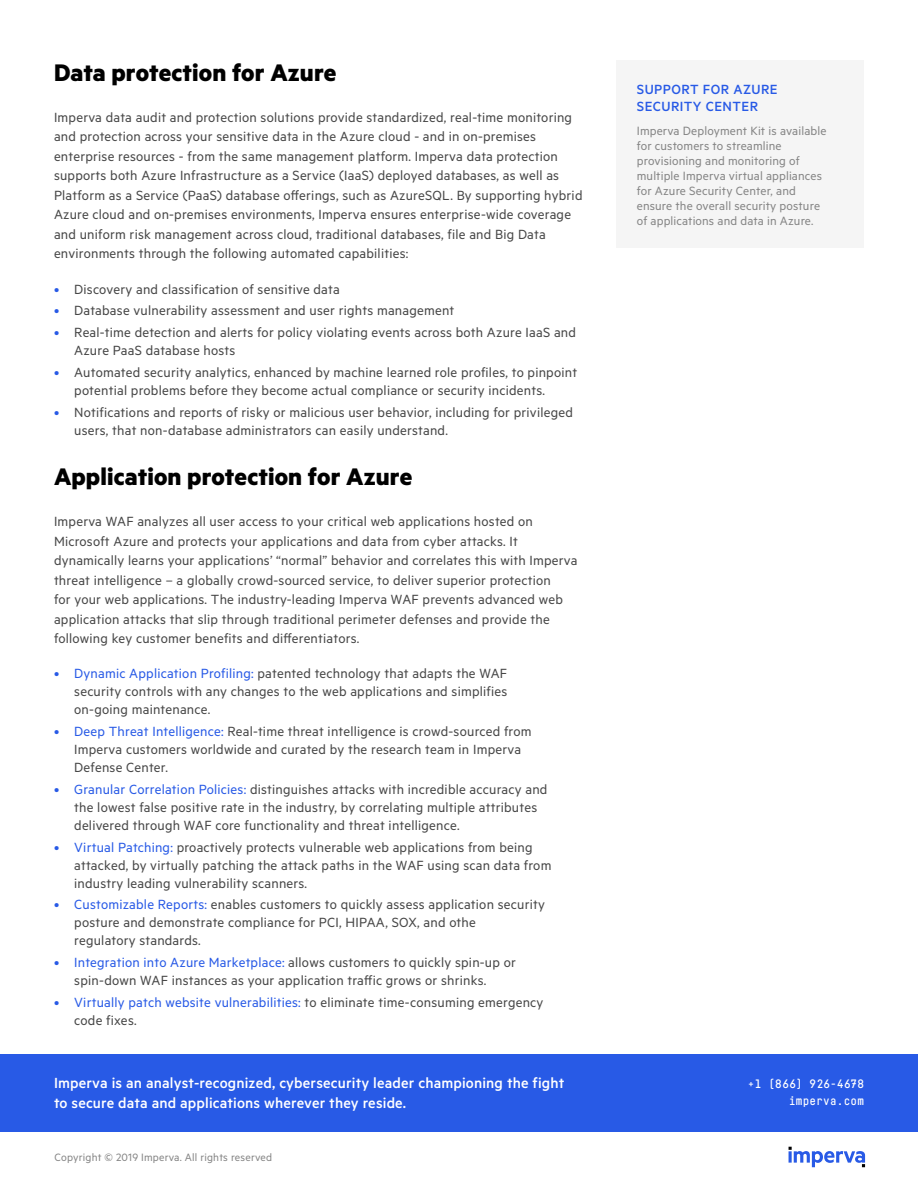
<style>
.page{position:relative;width:918px;height:1188px;background:#fff}
.page>*{position:absolute;margin:0;border:0;box-sizing:border-box;transform-origin:0 0}
.t1{font:700 27px "Metric";letter-spacing:.005em;color:#000}
.t2{font:500 16.5px/19.5px "Metric";letter-spacing:.01em;color:#fff}
.t3{font:15px/18px "Metric";letter-spacing:.015em;color:#474747}
.t4{font:500 15px/16.5px "Metric";letter-spacing:.03em;color:#285ae6}
.t5{font:13.5px/15px "Metric";letter-spacing:.01em;color:#858585}
.t6{font:12px "Metric";letter-spacing:.015em;color:#858585}
.t7{font:500 12px/16.8px "Fabrikat Mono";letter-spacing:.02em;color:#fff;text-align:right}
.s1{color:#285ae6}
</style>
<div class="page">
<div style="left:0;top:1054px;width:918px;height:78px;background:#285ae6"></div>
<svg style="left:789px;top:1147px;width:76px;height:20px"></svg>
<div style="left:616px;top:60px;width:248px;height:188px;background:#f5f5f5"></div>
<h1 class="t1" style="left:54px;top:56px;width:284px">Data protection for Azure</h1>
<p class="t3" style="left:54px;top:107px;width:530px;line-height:19.5px">Imperva data audit and protection solutions provide standardized, real-time monitoring and protection across your sensitive data in the Azure cloud - and in on-premises enterprise resources - from the same management platform. Imperva data protection supports both Azure Infrastructure as a Service (IaaS) deployed databases, as well as Platform as a Service (PaaS) database offerings, such as AzureSQL. By supporting hybrid Azure cloud and on-premises environments, Imperva ensures enterprise-wide coverage and uniform risk management across cloud, traditional databases, file and Big Data environments through the following automated capabilities:</p>
<p class="t3" style="left:54px;top:279px;width:287px"><span class="s1">•</span> Discovery and classification of sensitive data</p>
<p class="t3" style="left:54px;top:301px;width:402px"><span class="s1">•</span> Database vulnerability assessment and user rights management</p>
<p class="t3" style="left:74px;top:323px;width:503px;text-indent:-20px"><span class="s1">•</span> Real-time detection and alerts for policy violating events across both Azure IaaS and<br>Azure PaaS database hosts</p>
<p class="t3" style="left:74px;top:363px;width:504px;text-indent:-20px"><span class="s1">•</span> Automated security analytics, enhanced by machine learned role profiles, to pinpoint potential problems before they become actual compliance or security incidents.</p>
<p class="t3" style="left:74px;top:403px;width:500px;text-indent:-20px"><span class="s1">•</span> Notifications and reports of risky or malicious user behavior, including for privileged users, that non-database administrators can easily understand.</p>
<h1 class="t1" style="left:54px;top:460px;width:360px">Application protection for Azure</h1>
<p class="t3" style="left:54px;top:511px;width:525px;line-height:19.5px">Imperva WAF analyzes all user access to your critical web applications hosted on Microsoft Azure and protects your applications and data from cyber attacks. It dynamically learns your applications’ “normal” behavior and correlates this with Imperva threat intelligence – a globally crowd-sourced service, to deliver superior protection<br>for your web applications. The industry-leading Imperva WAF prevents advanced web application attacks that slip through traditional perimeter defenses and provide the following key customer benefits and differentiators.</p>
<p class="t3" style="left:74px;top:664px;width:435px;text-align:justify;text-indent:-20px"><span class="s1">• Dynamic Application Profiling:</span> patented technology that adapts the WAF security controls with any changes to the web applications and simplifies on-going maintenance.</p>
<p class="t3" style="left:74px;top:722px;width:459px;text-indent:-20px"><span class="s1">• Deep Threat Intelligence:</span> Real-time threat intelligence is crowd-sourced from<br>Imperva customers worldwide and curated by the research team in Imperva<br>Defense Center.</p>
<p class="t3" style="left:74px;top:780px;width:475px;text-indent:-20px"><span class="s1">• Granular Correlation Policies:</span> distinguishes attacks with incredible accuracy and the lowest false positive rate in the industry, by correlating multiple attributes delivered through WAF core functionality and threat intelligence.</p>
<p class="t3" style="left:74px;top:838px;width:479px;text-indent:-20px"><span class="s1">• Virtual Patching:</span> proactively protects vulnerable web applications from being attacked, by virtually patching the attack paths in the WAF using scan data from industry leading vulnerability scanners.</p>
<p class="t3" style="left:74px;top:895px;width:472px;text-indent:-20px"><span class="s1">• Customizable Reports:</span> enables customers to quickly assess application security posture and demonstrate compliance for PCI, HIPAA, SOX, and othe<br>regulatory standards.</p>
<p class="t3" style="left:74px;top:953px;width:443px;text-indent:-20px"><span class="s1">• Integration into Azure Marketplace:</span> allows customers to quickly spin-up or spin-down WAF instances as your application traffic grows or shrinks.</p>
<p class="t3" style="left:74px;top:993px;width:471px;text-indent:-20px"><span class="s1">• Virtually patch website vulnerabilities:</span> to eliminate time-consuming emergency code fixes.</p>
<p class="t2" style="left:54px;top:1073px;width:512px">Imperva is an analyst-recognized, cybersecurity leader championing the fight to secure data and applications wherever they reside.</p>
<p class="t6" style="left:55px;top:1150px;width:219px">Copyright © 2019 Imperva. All rights reserved</p>
<p class="t4" style="left:637px;top:81px;width:142px">SUPPORT FOR AZURE<br>SECURITY CENTER</p>
<p class="t5" style="left:637px;top:123px;width:191px">Imperva Deployment Kit is available for customers to streamline provisioning and monitoring of multiple Imperva virtual appliances for Azure Security Center, and ensure the overall security posture of applications and data in Azure.</p>
<p class="t7" style="left:748px;top:1075px;width:118px">+1 (866) 926-4678 imperva.com</p>
</div>
